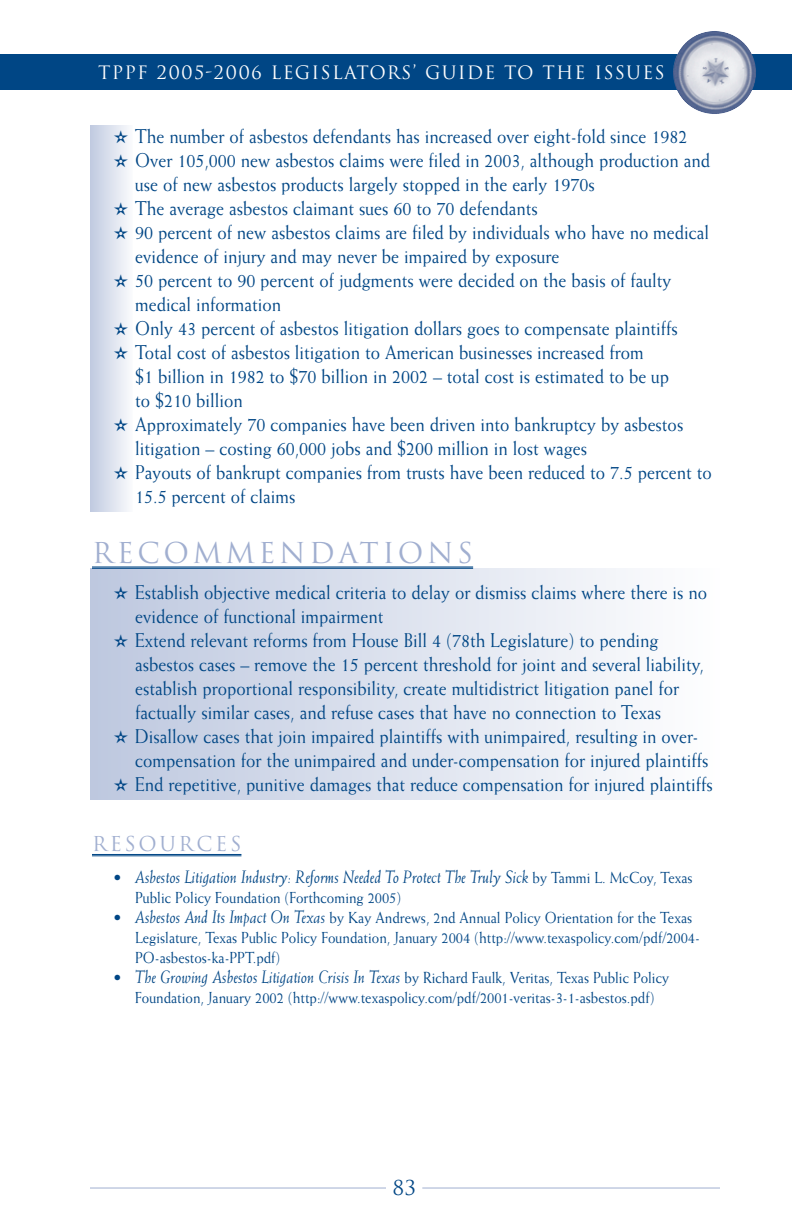
<style>
.page{position:relative;width:792px;height:1224px;background:#fff}
.page>*{position:absolute;margin:0;border:0;box-sizing:border-box;transform-origin:0 0}
.t1{font:28px "Trajan";letter-spacing:.13em;color:#a1afd0}
.t2{font:20px "Weiss";color:#004685;scale:.9 1}
.t3{font:20px "Trajan";letter-spacing:.13em;color:#a1afd0}
.t4{font:20px "Trajan";color:#004685}
.t5{font:italic 18px "Weiss";color:#004685;scale:.9 1}
.t6{font:18px "Trajan";letter-spacing:.065em;color:#fff}
.t7{font:16px/20px "Weiss";color:#004685}
.t8{font:16px "Weiss";color:#004685;scale:.9 1}
.s1{font-style:normal;font-size:16px}
.s2{font-style:italic;font-size:18px}
</style>
<div class="page">
<hr style="left:90px;top:1188px;width:296px;height:1px;background:#a1afd0">
<hr style="left:422px;top:1188px;width:298px;height:1px;background:#a1afd0">
<div style="left:0;top:54px;width:792px;height:36px;background:#004685"></div>
<img style="left:712px;top:31px;width:42px;height:28px">
<div style="left:90px;top:126px;width:43px;height:386px;background:linear-gradient(to right,#c0cae0,#fbfbfd)"></div>
<div style="left:90px;top:568px;width:630px;height:232px;background:linear-gradient(to right,#bec8df,#fefeff)"></div>
<hr style="left:92px;top:567px;width:381px;height:1px;background:#004685">
<hr style="left:92px;top:568px;width:381px;height:1px;background:#004685">
<hr style="left:92px;top:854px;width:149px;height:1px;background:#004685">
<hr style="left:92px;top:855px;width:149px;height:1px;background:#004685">
<p class="t6" style="left:98px;top:62px;width:568px">TPPF 2005-2006 LEGISLATORS’ GUIDE TO THE ISSUES</p>
<p class="t2" style="left:114px;top:128px;width:639px">✫ The number of asbestos defendants has increased over eight-fold since 1982</p>
<p class="t2" style="left:114px;top:152px;width:664px">✫ Over 105,000 new asbestos claims were filed in 2003, although production and</p>
<p class="t2" style="left:135px;top:176px;width:512px">use of new asbestos products largely stopped in the early 1970s</p>
<p class="t2" style="left:114px;top:200px;width:473px">✫ The average asbestos claimant sues 60 to 70 defendants</p>
<p class="t2" style="left:114px;top:224px;width:663px">✫ 90 percent of new asbestos claims are filed by individuals who have no medical</p>
<p class="t2" style="left:135px;top:248px;width:473px">evidence of injury and may never be impaired by exposure</p>
<p class="t2" style="left:114px;top:272px;width:621px">✫ 50 percent to 90 percent of judgments were decided on the basis of faulty</p>
<p class="t2" style="left:135px;top:296px;width:164px">medical information</p>
<p class="t2" style="left:114px;top:320px;width:628px">✫ Only 43 percent of asbestos litigation dollars goes to compensate plaintiffs</p>
<p class="t2" style="left:114px;top:344px;width:591px">✫ Total cost of asbestos litigation to American businesses increased from</p>
<p class="t2" style="left:135px;top:368px;width:595px">$1 billion in 1982 to $70 billion in 2002 – total cost is estimated to be up</p>
<p class="t2" style="left:135px;top:392px;width:121px">to $210 billion</p>
<p class="t2" style="left:114px;top:416px;width:635px">✫ Approximately 70 companies have been driven into bankruptcy by asbestos</p>
<p class="t2" style="left:135px;top:440px;width:504px">litigation – costing 60,000 jobs and $200 million in lost wages</p>
<p class="t2" style="left:114px;top:464px;width:666px">✫ Payouts of bankrupt companies from trusts have been reduced to 7.5 percent to</p>
<p class="t2" style="left:135px;top:488px;width:180px">15.5 percent of claims</p>
<h1 class="t1" style="left:92px;top:537px;width:383px">RECOMMENDATIONS</h1>
<p class="t2" style="left:114px;top:584px;width:661px">✫ Establish objective medical criteria to delay or dismiss claims where there is no</p>
<p class="t2" style="left:135px;top:608px;width:277px">evidence of functional impairment</p>
<p class="t2" style="left:114px;top:632px;width:607px">✫ Extend relevant reforms from House Bill 4 (78th Legislature) to pending</p>
<p class="t2" style="left:135px;top:656px;width:634px">asbestos cases – remove the 15 percent threshold for joint and several liability,</p>
<p class="t2" style="left:135px;top:680px;width:606px">establish proportional responsibility, create multidistrict litigation panel for</p>
<p class="t2" style="left:135px;top:704px;width:586px">factually similar cases, and refuse cases that have no connection to Texas</p>
<p class="t2" style="left:114px;top:728px;width:651px">✫ Disallow cases that join impaired plaintiffs with unimpaired, resulting in over-</p>
<p class="t2" style="left:135px;top:752px;width:639px">compensation for the unimpaired and under-compensation for injured plaintiffs</p>
<p class="t2" style="left:114px;top:776px;width:667px">✫ End repetitive, punitive damages that reduce compensation for injured plaintiffs</p>
<p class="t3" style="left:92px;top:832px;width:151px">RESOURCES</p>
<p class="t5" style="left:114px;top:869px;width:645px"><span class="s1">•</span> Asbestos Litigation Industry: Reforms Needed To Protect The Truly Sick <span class="s1">by Tammi L. McCoy, Texas</span></p>
<p class="t8" style="left:135px;top:891px;width:297px">Public Policy Foundation (Forthcoming 2005)</p>
<p class="t7" style="left:135px;top:908px;width:566px;text-indent:-22px">• <span class="s2">Asbestos And Its Impact On Texas</span> by Kay Andrews, 2nd Annual Policy Orientation for the Texas<br>Legislature, Texas Public Policy Foundation, January 2004 (http://www.texaspolicy.com/pdf/2004-<br>PO-asbestos-ka-PPT.pdf)</p>
<p class="t7" style="left:114px;top:968px;width:557px;text-align:center">• <span class="s2">The Growing Asbestos Litigation Crisis In Texas</span> by Richard Faulk, Veritas, Texas Public Policy<br>Foundation, January 2002 (http://www.texaspolicy.com/pdf/2001-veritas-3-1-asbestos.pdf)</p>
<p class="t4" style="left:392px;top:1177px;width:26px">83</p>
</div>
